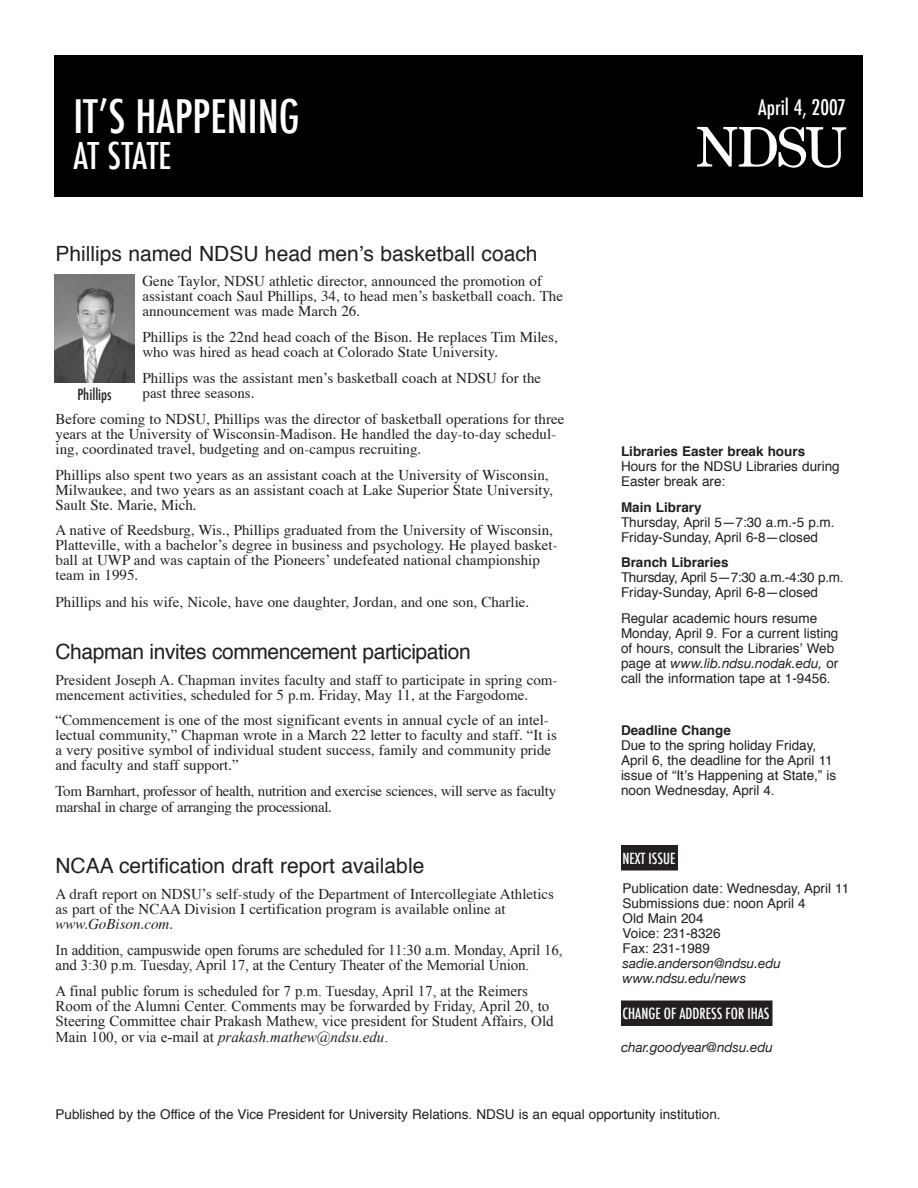
<style>
.page{position:relative;width:918px;height:1188px;background:#fff}
.page>*{position:absolute;margin:0;border:0;box-sizing:border-box;transform-origin:0 0}
.t1{font:500 condensed 45px "Futura";color:#fff}
.t2{font:500 condensed 36px "Futura";letter-spacing:-.015em;color:#fff}
.headline{font:21px "Helvetica";color:#231f20}
.headline-2{font:21px "Helvetica";letter-spacing:-.02em;color:#231f20}
.t3{font:500 condensed 21px "Futura";color:#fff}
.bodytext{font:15px/15px "Times";color:#231f20}
.bodytext-2{font:15px/15.3px "Times New Roman";color:#231f20}
.bodytext-3{font:15px/15.8px "Times";letter-spacing:-.02em;color:#231f20}
.t4{font:500 condensed 15px "Futura";color:#fff}
.t5{font:500 condensed 15px "Futura";color:#231f20}
.sidebar_text{font:13.5px/15px "Helvetica";color:#231f20}
.bodytext-4{font:italic 13.5px "Helvetica Neue";color:#231f20}
.s1{font-style:italic}
.s2{font-weight:700}
.s3{font-family:"Helvetica Neue";font-style:italic}
</style>
<div class="page">
<div style="left:54px;top:55px;width:808px;height:141px;background:#000"></div>
<svg style="left:697px;top:126px;width:149px;height:43px"></svg>
<img style="left:54px;top:275px;width:81px;height:108px">
<div style="left:622px;top:1001px;width:150px;height:24px;background:#231f20"></div>
<div style="left:621px;top:1001px;width:152px;height:25px;border:2px solid #231f20"></div>
<div style="left:622px;top:846px;width:55px;height:24px;background:#231f20"></div>
<div style="left:621px;top:845px;width:57px;height:26px;border:2px solid #231f20"></div>
<p class="t1" style="left:74px;top:87px;width:228px">ITʼS HAPPENING</p>
<p class="t2" style="left:74px;top:133px;width:100px">AT STATE</p>
<p class="headline" style="left:56px;top:235px;width:484px">Phillips named NDSU head men’s basketball coach</p>
<p class="bodytext" style="left:142px;top:273px;width:422px">Gene Taylor, NDSU athletic director, announced the promotion of assistant coach Saul Phillips, 34, to head men’s basketball coach. The announcement was made March 26.</p>
<p class="bodytext" style="left:142px;top:328px;width:417px">Phillips is the 22nd head coach of the Bison. He replaces Tim Miles, who was hired as head coach at Colorado State University.</p>
<p class="bodytext" style="left:142px;top:369px;width:400px">Phillips was the assistant men’s basketball coach at NDSU for the past three seasons.</p>
<p class="bodytext" style="left:56px;top:410px;width:510px">Before coming to NDSU, Phillips was the director of basketball operations for three years at the University of Wisconsin-Madison. He handled the day-to-day schedul&shy;ing, coordinated travel, budgeting and on-campus recruiting.</p>
<p class="bodytext" style="left:56px;top:466px;width:499px">Phillips also spent two years as an assistant coach at the University of Wisconsin,<br>Milwaukee, and two years as an assistant coach at Lake Superior State University,<br>Sault Ste. Marie, Mich.</p>
<p class="bodytext" style="left:56px;top:522px;width:504px">A native of Reedsburg, Wis., Phillips graduated from the University of Wisconsin, Platteville, with a bachelor’s degree in business and psychology. He played basket&shy;ball at UWP and was captain of the Pioneers’ undefeated national championship team in 1995.</p>
<p class="bodytext" style="left:56px;top:593px;width:475px">Phillips and his wife, Nicole, have one daughter, Jordan, and one son, Charlie.</p>
<p class="headline-2" style="left:56px;top:634px;width:417px">Chapman invites commencement participation</p>
<p class="bodytext" style="left:56px;top:671px;width:504px">President Joseph A. Chapman invites faculty and staff to participate in spring com&shy;mencement activities, scheduled for 5 p.m. Friday, May 11, at the Fargodome.</p>
<p class="bodytext" style="left:56px;top:712px;width:503px">“Commencement is one of the most significant events in annual cycle of an intel&shy;lectual community,” Chapman wrote in a March 22 letter to faculty and staff. “It is a very positive symbol of individual student success, family and community pride and faculty and staff support.”</p>
<p class="bodytext-3" style="left:56px;top:782px;width:502px">Tom Barnhart, professor of health, nutrition and exercise sciences, will serve as faculty marshal in charge of arranging the processional.</p>
<p class="t5" style="left:77px;top:385px;width:36px">Phillips</p>
<p class="headline" style="left:56px;top:848px;width:370px">NCAA certification draft report available</p>
<p class="bodytext" style="left:56px;top:885px;width:500px">A draft report on NDSU’s self-study of the Department of Intercollegiate Athletics as part of the NCAA Division I certification program is available online at <span class="s1">www.GoBison.com.</span></p>
<p class="bodytext-2" style="left:56px;top:942px;width:508px">In addition, campuswide open forums are scheduled for 11:30 a.m. Monday, April 16, and 3:30 p.m. Tuesday, April 17, at the Century Theater of the Memorial Union.</p>
<p class="bodytext-2" style="left:56px;top:983px;width:500px">A final public forum is scheduled for 7 p.m. Tuesday, April 17, at the Reimers Room of the Alumni Center. Comments may be forwarded by Friday, April 20, to Steering Committee chair Prakash Mathew, vice president for Student Affairs, Old Main 100, or via e-mail at <span class="s1">prakash.mathew@ndsu.edu</span>.</p>
<p class="t3" style="left:758px;top:93px;width:89px">April 4, 2007</p>
<p class="sidebar_text" style="left:621px;top:443px;width:220px"><span class="s2">Libraries Easter break hours<br></span>Hours for the NDSU Libraries during<br>Easter break are:</p>
<p class="sidebar_text" style="left:621px;top:499px;width:215px"><span class="s2">Main Library<br></span>Thursday, April 5—7:30 a.m.-5 p.m.<br>Friday-Sunday, April 6-8—closed</p>
<p class="sidebar_text" style="left:621px;top:555px;width:224px"><span class="s2">Branch Libraries<br></span>Thursday, April 5—7:30 a.m.-4:30 p.m.<br>Friday-Sunday, April 6-8—closed</p>
<p class="sidebar_text" style="left:621px;top:611px;width:219px">Regular academic hours resume Monday, April 9. For a current listing of hours, consult the Libraries’ Web page at <span class="s3">www.lib.ndsu.nodak.edu,</span> or call the information tape at 1-9456.</p>
<p class="sidebar_text" style="left:621px;top:722px;width:217px"><span class="s2">Deadline Change<br></span>Due to the spring holiday Friday,<br>April 6, the deadline for the April 11 issue of “It’s Happening at State,” is noon Wednesday, April 4.</p>
<p class="t4" style="left:622px;top:849px;width:54px">NEXT ISSUE</p>
<p class="sidebar_text" style="left:623px;top:880px;width:228px">Publication date: Wednesday, April 11<br>Submissions due: noon April 4<br>Old Main 204<br>Voice: 231-8326<br>Fax: 231-1989 <span class="s3">sadie.anderson@ndsu.edu www.ndsu.edu/news</span></p>
<p class="t4" style="left:622px;top:1004px;width:148px">CHANGE OF ADDRESS FOR IHAS</p>
<p class="bodytext-4" style="left:621px;top:1039px;width:154px">char.goodyear@ndsu.edu</p>
<p class="sidebar_text" style="left:56px;top:1106px;width:667px">Published by the Office of the Vice President for University Relations. NDSU is an equal opportunity institution.</p>
</div>
